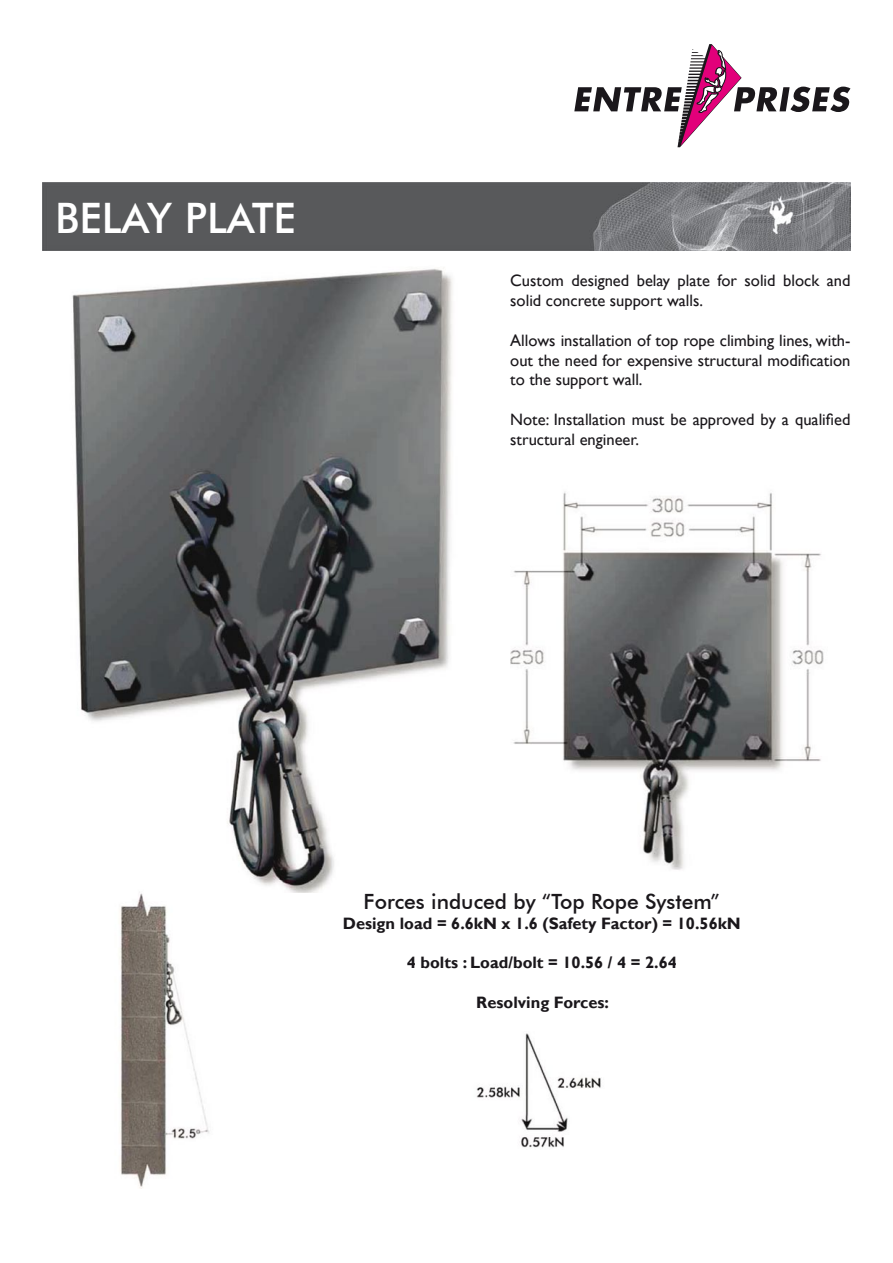
<style>
.page{position:relative;width:893px;height:1263px;background:#fff}
.page>*{position:absolute;margin:0;border:0;box-sizing:border-box;transform-origin:0 0}
.t1{font:500 42px "Futura BT";color:#fff}
.t2{font:500 21px "Futura BT";color:#1a171b}
.t3{font:16.5px/19.8px "Gill Sans";color:#1a171b}
.t4{font:700 16.5px "Gill Sans";color:#1a171b}
</style>
<div class="page">
<svg style="left:574px;top:44px;width:276px;height:104px"></svg>
<img style="left:43px;top:183px;width:807px;height:68px">
<img style="left:72px;top:268px;width:381px;height:624px">
<img style="left:510px;top:492px;width:314px;height:378px">
<img style="left:104px;top:879px;width:136px;height:309px">
<img style="left:476px;top:1033px;width:125px;height:115px">
<p class="t1" style="left:55px;top:192px;width:242px">BELAY PLATE</p>
<p class="t3" style="left:510px;top:271px;width:342px">Custom designed belay plate for solid block and solid concrete support walls.</p>
<p class="t3" style="left:510px;top:331px;width:342px;text-align:justify">Allows installation of top rope climbing lines, with&shy;out the need for expensive structural modification to the support wall.</p>
<p class="t3" style="left:510px;top:410px;width:342px">Note: Installation must be approved by a qualified structural engineer.</p>
<p class="t2" style="left:364px;top:889px;width:358px">Forces induced by “Top Rope System”</p>
<p class="t4" style="left:343px;top:913px;width:400px">Design load = 6.6kN x 1.6 (Safety Factor) = 10.56kN</p>
<p class="t4" style="left:407px;top:953px;width:272px">4 bolts : Load/bolt = 10.56 / 4 = 2.64</p>
<p class="t4" style="left:476px;top:992px;width:134px">Resolving Forces:</p>
</div>
